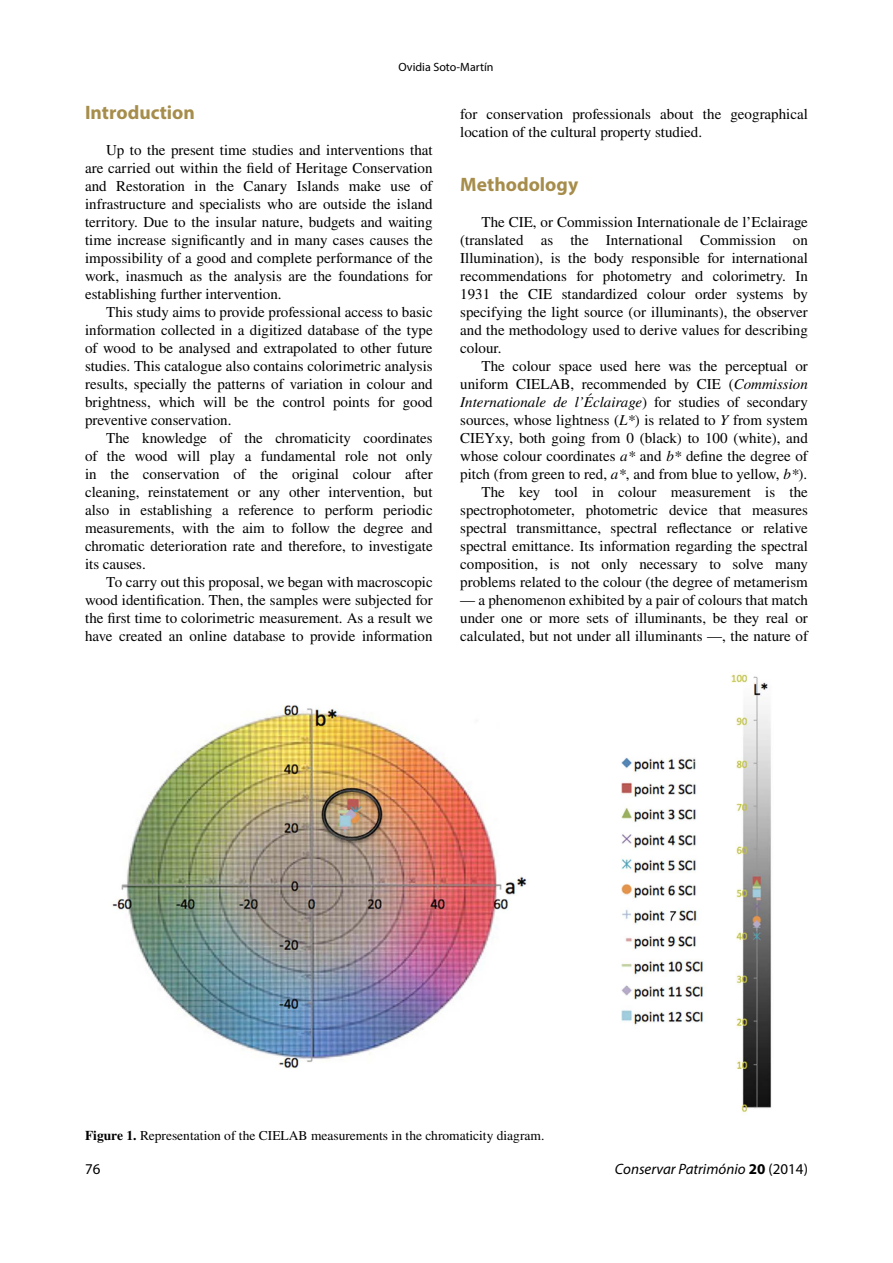
<style>
.page{position:relative;width:893px;height:1263px;background:#fff}
.page>*{position:absolute;margin:0;border:0;box-sizing:border-box;transform-origin:0 0}
.t1{font:700 19.5px "Myriad Pro";color:#a68d4b}
.t2{font:15px/18px "STIX";color:#000;text-align:justify}
.t3{font:italic 15px "Myriad Pro";color:#000}
.t4{font:15px "Myriad Pro";color:#000}
.t5{font:13.5px "STIX";color:#000}
.t6{font:12px "Myriad Pro";color:#000}
.s1{font-style:italic}
.s2{font-weight:700}
.s3{font-weight:700;font-style:normal}
.s4{font-style:normal}
</style>
<div class="page">
<img style="left:112px;top:671px;width:660px;height:443px">
<p class="t6" style="left:398px;top:59px;width:97px">Ovidia Soto-Martín</p>
<h1 class="t1" style="left:85px;top:100px;width:111px">Introduction</h1>
<p class="t2" style="left:85px;top:142px;width:349px;text-indent:21px">Up to the present time studies and interventions that are carried out within the field of Heritage Conservation and Restoration in the Canary Islands make use of infrastructure and specialists who are outside the island territory. Due to the insular nature, budgets and waiting time increase significantly and in many cases causes the impossibility of a good and complete performance of the work, inasmuch as the analysis are the foundations for establishing further intervention.</p>
<p class="t2" style="left:85px;top:304px;width:349px;text-indent:21px">This study aims to provide professional access to basic information collected in a digitized database of the type of wood to be analysed and extrapolated to other future studies. This catalogue also contains colorimetric analysis results, specially the patterns of variation in colour and brightness, which will be the control points for good preventive conservation.</p>
<p class="t2" style="left:85px;top:430px;width:349px;text-indent:21px">The knowledge of the chromaticity coordinates of the wood will play a fundamental role not only in the conservation of the original colour after cleaning, reinstatement or any other intervention, but also in establishing a reference to perform periodic measurements, with the aim to follow the degree and chromatic deterioration rate and therefore, to investigate its causes.</p>
<p class="t2" style="left:85px;top:574px;width:349px;text-indent:21px">To carry out this proposal, we began with macroscopic wood identification. Then, the samples were subjected for the first time to colorimetric measurement. As a result we have created an online database to provide information</p>
<p class="t2" style="left:460px;top:106px;width:349px">for conservation professionals about the geographical location of the cultural property studied.</p>
<h1 class="t1" style="left:460px;top:172px;width:119px">Methodology</h1>
<p class="t2" style="left:460px;top:214px;width:349px;text-indent:21px">The CIE, or Commission Internationale de l’Eclairage (translated as the International Commission on Illumination), is the body responsible for international recommendations for photometry and colorimetry. In 1931 the CIE standardized colour order systems by specifying the light source (or illuminants), the observer and the methodology used to derive values for describing colour.</p>
<p class="t2" style="left:460px;top:358px;width:349px;text-align:right">The colour space used here was the perceptual or uniform CIELAB, recommended by CIE (<span class="s1">Commission Internationale de l’Éclairage</span>) for studies of secondary sources, whose lightness (<span class="s1">L*</span>) is related to <span class="s1">Y</span> from system CIEYxy, both going from 0 (black) to 100 (white), and whose colour coordinates <span class="s1">a*</span> and <span class="s1">b*</span> define the degree of pitch (from green to red, <span class="s1">a*</span>, and from blue to yellow, <span class="s1">b*</span>).<br>The key tool in colour measurement is the spectrophotometer, photometric device that measures spectral transmittance, spectral reflectance or relative spectral emittance. Its information regarding the spectral composition, is not only necessary to solve many problems related to the colour (the degree of metamerism</p>
<p class="t2" style="left:460px;top:592px;width:349px">— a phenomenon exhibited by a pair of colours that match under one or more sets of illuminants, be they real or calculated, but not under all illuminants —, the nature of</p>
<p class="t5" style="left:85px;top:1126px;width:461px"><span class="s2">Figure 1.</span> Representation of the CIELAB measurements in the chromaticity diagram.</p>
<p class="t4" style="left:85px;top:1160px;width:17px">76</p>
<p class="t3" style="left:615px;top:1160px;width:194px">Conservar Património <span class="s3">20</span> <span class="s4">(2014)</span></p>
</div>
